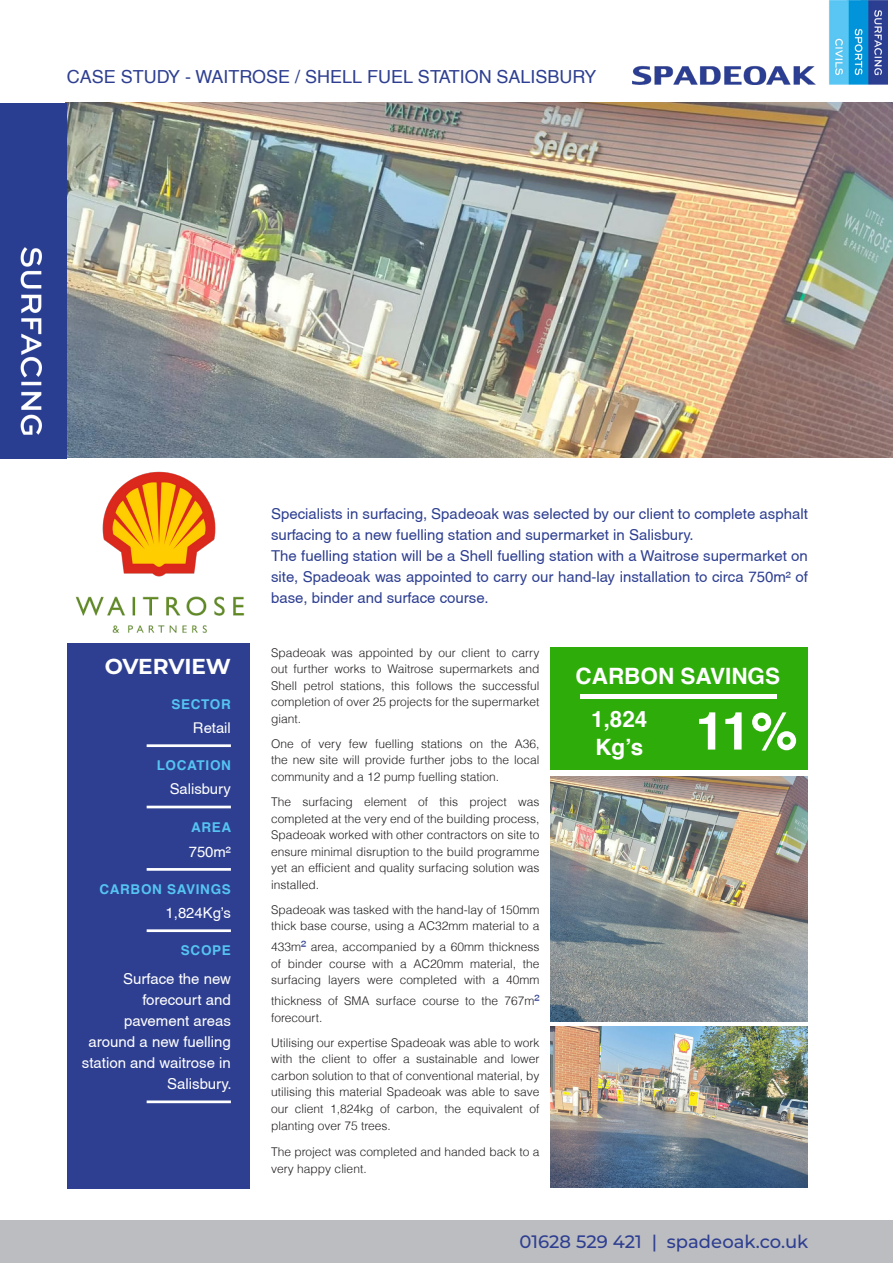
<style>
.page{position:relative;width:893px;height:1263px;background:#fff}
.page>*{position:absolute;margin:0;border:0;box-sizing:border-box;transform-origin:0 0}
.t1{font:700 52.5px "Helvetica";color:#fff}
.t2{font:700 22.5px "Helvetica";color:#fff}
.t3{font:700 21.6px "Montserrat";letter-spacing:-.01em;color:#fff}
.Intro_text{font:18px "Helvetica";color:#2e3f91}
.t4{font:500 18px "Montserrat";color:#2e3f91}
.Intro_text-2{font:15px/21px "Helvetica";color:#2e3f91}
.Overview_Rule_After{font:15px/21px "Helvetica";color:#fff;text-align:right}
.Overview_Rule_After-2{font:14.85px "Helvetica";color:#fff}
.Overview_header{font:700 13.5px "Helvetica";letter-spacing:.05em;color:#55c4f2}
.Body_Copy{font:300 12px/16.5px "Helvetica";color:#231f20;text-align:justify}
.s1{font-size:15px}
.s2{font-weight:400;font-size:15px;color:#2e3f91}
</style>
<div class="page">
<img style="left:550px;top:1027px;width:258px;height:161px">
<div style="left:67px;top:643px;width:183px;height:546px;background:#2e3f91"></div>
<img style="left:66px;top:103px;width:827px;height:355px">
<hr style="left:147px;top:744px;width:84px;height:3px;background:#fff">
<hr style="left:147px;top:806px;width:84px;height:2px;background:#fff">
<hr style="left:147px;top:868px;width:84px;height:3px;background:#fff">
<hr style="left:147px;top:929px;width:84px;height:3px;background:#fff">
<hr style="left:147px;top:1100px;width:84px;height:3px;background:#fff">
<div style="left:0;top:1220px;width:893px;height:43px;background:#bcbdc0"></div>
<img style="left:75px;top:596px;width:170px;height:37px">
<img style="left:632px;top:0;width:256px;height:84px">
<img style="left:550px;top:776px;width:258px;height:246px">
<div style="left:0;top:104px;width:66px;height:355px;background:#293e91"></div>
<img style="left:20px;top:247px;width:22px;height:187px">
<div style="left:550px;top:647px;width:258px;height:123px;background:#2ead0a"></div>
<div style="left:580px;top:694px;width:196px;height:5px;background:#fff"></div>
<img style="left:102px;top:471px;width:114px;height:105px">
<p class="Intro_text" style="left:67px;top:67px;width:531px">CASE STUDY - WAITROSE / SHELL FUEL STATION SALISBURY</p>
<p class="t3" style="left:105px;top:650px;width:128px">OVERVIEW</p>
<p class="Overview_header" style="left:172px;top:693px;width:61px">SECTOR</p>
<p class="Overview_Rule_After-2" style="left:193px;top:719px;width:39px">Retail</p>
<p class="Overview_header" style="left:157px;top:755px;width:76px">LOCATION</p>
<p class="Overview_Rule_After-2" style="left:170px;top:780px;width:63px">Salisbury</p>
<p class="Overview_header" style="left:191px;top:816px;width:42px">AREA</p>
<p class="Overview_Rule_After-2" style="left:189px;top:843px;width:44px">750m<span class="s1">²</span></p>
<p class="Overview_header" style="left:99px;top:878px;width:133px">CARBON SAVINGS</p>
<p class="Overview_Rule_After-2" style="left:166px;top:904px;width:67px">1,824Kg’s</p>
<p class="Overview_header" style="left:181px;top:940px;width:51px">SCOPE</p>
<p class="Overview_Rule_After" style="left:82px;top:968px;width:151px">Surface the new forecourt and pavement areas around a new fuelling station and waitrose in<br>Salisbury.</p>
<p class="Intro_text-2" style="left:271px;top:503px;width:538px">Specialists in surfacing, Spadeoak was selected by our client to complete asphalt surfacing to a new fuelling station and supermarket in Salisbury.</p>
<p class="Intro_text-2" style="left:271px;top:545px;width:538px;text-align:justify">The fuelling station will be a Shell fuelling station with a Waitrose supermarket on site, Spadeoak was appointed to carry our hand-lay installation to circa 750m² of base, binder and surface course.</p>
<p class="Body_Copy" style="left:271px;top:644px;width:270px">Spadeoak was appointed by our client to carry out further works to Waitrose supermarkets and Shell petrol stations, this follows the successful completion of over 25 projects for the supermarket giant.</p>
<p class="Body_Copy" style="left:271px;top:735px;width:270px">One of very few fuelling stations on the A36, the new site will provide further jobs to the local community and a 12 pump fuelling station.</p>
<p class="Body_Copy" style="left:271px;top:793px;width:270px">The surfacing element of this project was completed at the very end of the building process, Spadeoak worked with other contractors on site to ensure minimal disruption to the build programme yet an efficient and quality surfacing solution was installed.</p>
<p class="Body_Copy" style="left:271px;top:901px;width:270px">Spadeoak was tasked with the hand-lay of 150mm thick base course, using a AC32mm material to a</p>
<p class="Body_Copy" style="left:271px;top:938px;width:270px">433m<span class="s2">²</span> area, accompanied by a 60mm thickness of binder course with a AC20mm material, the surfacing layers were completed with a 40mm</p>
<p class="Body_Copy" style="left:271px;top:992px;width:270px">thickness of SMA surface course to the 767m<span class="s2">² </span>forecourt.</p>
<p class="Body_Copy" style="left:271px;top:1034px;width:270px">Utilising our expertise Spadeoak was able to work with the client to offer a sustainable and lower carbon solution to that of conventional material, by utilising this material Spadeoak was able to save our client 1,824kg of carbon, the equivalent of planting over 75 trees.</p>
<p class="Body_Copy" style="left:271px;top:1142px;width:270px;line-height:17.2px">The project was completed and handed back to a very happy client.</p>
<p class="t2" style="left:575px;top:657px;width:206px">CARBON SAVINGS</p>
<p class="t2" style="left:591px;top:701px;width:58px">1,824</p>
<p class="t2" style="left:595px;top:729px;width:49px">Kg’s</p>
<p class="t1" style="left:695px;top:689px;width:104px">11%</p>
<p class="t4" style="left:519px;top:1229px;width:290px">01628 529 421 | spadeoak.co.uk</p>
</div>
